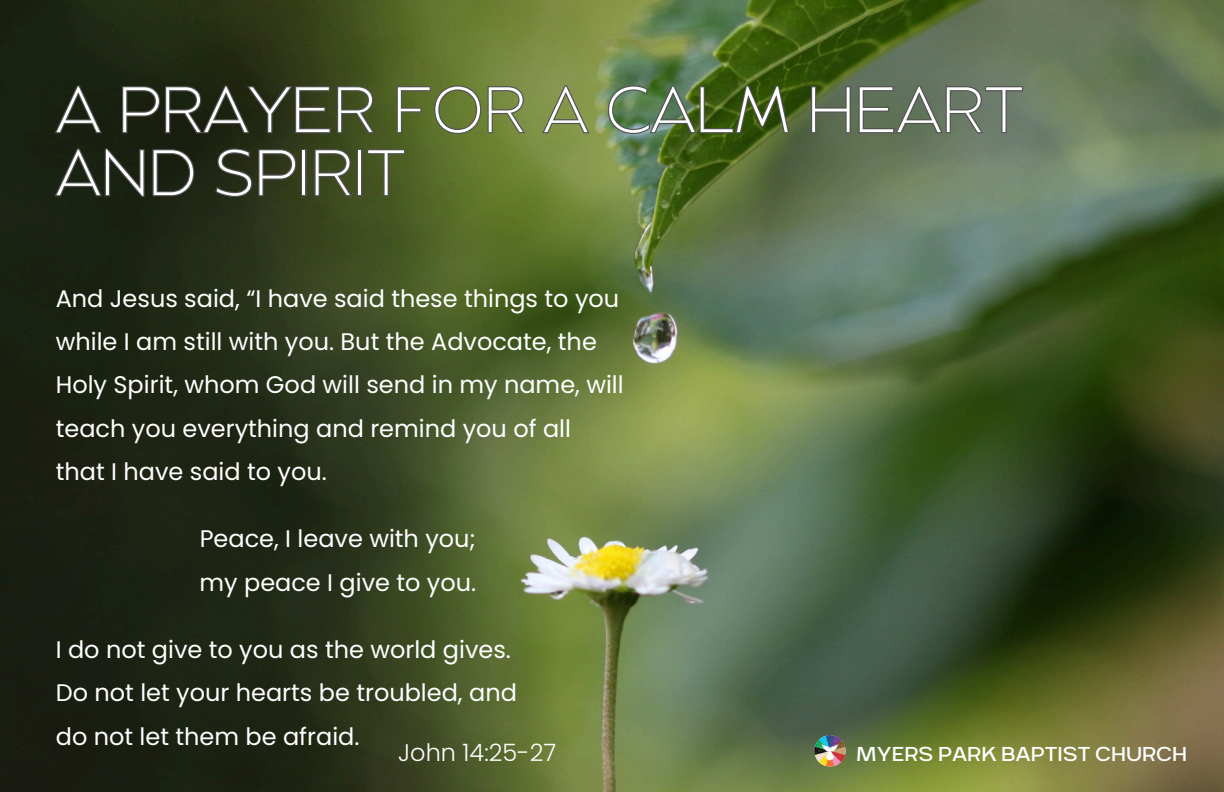
<style>
.page{position:relative;width:1224px;height:792px;background:#fff}
.page>*{position:absolute;margin:0;border:0;box-sizing:border-box;transform-origin:0 0}
.t1{font:200 64px/63px "Balgin";color:#fff}
.t2{font:24px/43.2px "Poppins";color:#fff}
.t3{font:300 24px "Breul Grotesk A";color:#fff}
.t4{font:300 24px "Poppins";color:#fff}
</style>
<div class="page">
<img style="left:0;top:0;width:1224px;height:792px">
<svg style="left:53px;top:84px;width:971px;height:51px;background:#4d5b3a"></svg>
<svg style="left:53px;top:147px;width:353px;height:52px;background:#333a25"></svg>
<img style="left:814px;top:735px;width:32px;height:32px">
<p class="t1" style="left:56px;top:85px;width:970px">A PRAYER FOR A CALM HEART<br>AND SPIRIT</p>
<h1 class="t2" style="left:56px;top:277px;width:569px">And Jesus said, “I have said these things to you while I am still with you. But the Advocate, the Holy Spirit, whom God will send in my name, will teach you everything and remind you of all that I have said to you.</h1>
<p class="t2" style="left:200px;top:517px;width:278px">Peace, I leave with you;</p>
<p class="t2" style="left:199px;top:561px;width:278px">my peace I give to you.</p>
<p class="t2" style="left:56px;top:628px;width:457px">I do not give to you as the world gives.</p>
<p class="t2" style="left:56px;top:671px;width:463px">Do not let your hearts be troubled, and</p>
<p class="t2" style="left:56px;top:715px;width:305px">do not let them be afraid.</p>
<h2 class="t4" style="left:398px;top:735px;width:160px">John 14:25-27</h2>
<p class="t3" style="left:856px;top:736px;width:332px">MYERS PARK BAPTIST CHURCH</p>
</div>
